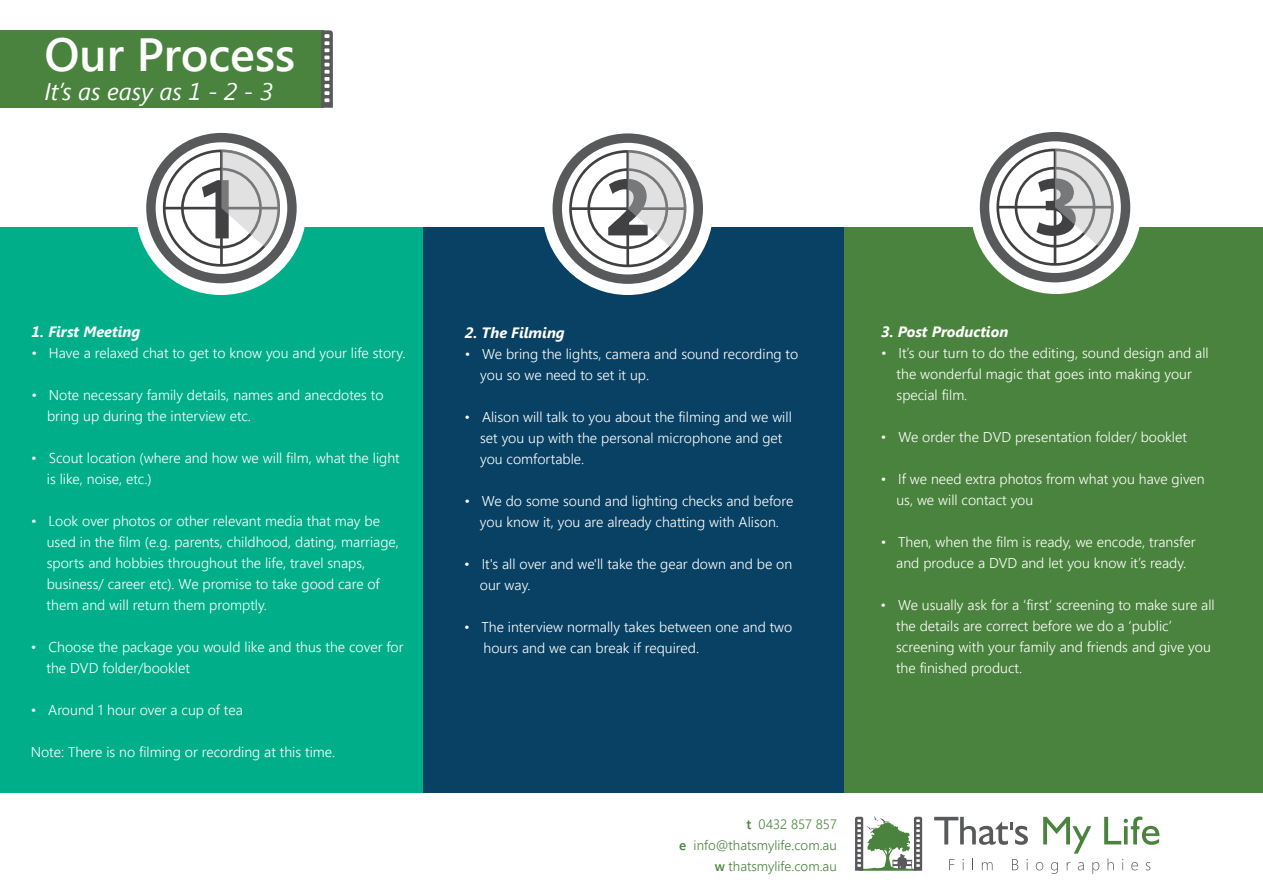
<style>
.page{position:relative;width:1263px;height:893px;background:#fff}
.page>*{position:absolute;margin:0;border:0;box-sizing:border-box;transform-origin:0 0}
.t1{font:600 46.5px "Segoe UI";color:#fff}
.t2{font:italic 24px "Segoe UI";color:#fff}
.t3{font:italic 700 15px "Segoe UI";color:#fff}
.t4{font:300 14.25px/21px "Segoe UI";color:#fff}
.t5{font:300 13.5px/21px "Segoe UI";color:#4a833d;text-align:right}
.s1{font-weight:600}
</style>
<div class="page">
<div style="left:0;top:227px;width:423px;height:566px;background:#00af8a"></div>
<div style="left:423px;top:227px;width:421px;height:566px;background:#084164"></div>
<div style="left:844px;top:227px;width:419px;height:566px;background:#4a833d"></div>
<div style="left:136px;top:124px;width:170px;height:171px;background:#fff;border-radius:50%"></div>
<div style="left:971px;top:123px;width:170px;height:171px;background:#fff;border-radius:50%"></div>
<div style="left:542px;top:124px;width:171px;height:171px;background:#fff;border-radius:50%"></div>
<svg style="left:146px;top:133px;width:151px;height:150px"></svg>
<svg style="left:552px;top:133px;width:151px;height:151px"></svg>
<svg style="left:980px;top:132px;width:150px;height:150px"></svg>
<div style="left:0;top:30px;width:324px;height:78px;background:#4a833d"></div>
<svg style="left:321px;top:30px;width:12px;height:78px"></svg>
<svg style="left:1043px;top:817px;width:48px;height:37px"></svg>
<svg style="left:1104px;top:816px;width:55px;height:29px"></svg>
<svg style="left:855px;top:816px;width:67px;height:55px"></svg>
<svg style="left:934px;top:817px;width:94px;height:28px"></svg>
<svg style="left:949px;top:859px;width:5px;height:11px"></svg>
<svg style="left:962px;top:859px;width:2px;height:11px"></svg>
<svg style="left:972px;top:858px;width:1px;height:12px"></svg>
<svg style="left:982px;top:862px;width:10px;height:8px"></svg>
<svg style="left:1012px;top:859px;width:6px;height:11px"></svg>
<svg style="left:1026px;top:859px;width:2px;height:11px"></svg>
<svg style="left:1036px;top:862px;width:7px;height:8px"></svg>
<svg style="left:1051px;top:862px;width:7px;height:12px"></svg>
<svg style="left:1078px;top:862px;width:6px;height:8px"></svg>
<svg style="left:1092px;top:862px;width:7px;height:12px"></svg>
<svg style="left:1107px;top:858px;width:7px;height:12px"></svg>
<svg style="left:1131px;top:862px;width:7px;height:8px"></svg>
<svg style="left:1146px;top:862px;width:4px;height:8px"></svg>
<h1 class="t1" style="left:44px;top:22px;width:252px">Our Process</h1>
<h2 class="t2" style="left:44px;top:75px;width:230px">It’s as easy as 1 - 2 - 3</h2>
<p class="t3" style="left:32px;top:321px;width:110px">1. First Meeting</p>
<p class="t4" style="left:32px;top:342px;width:375px">• Have a relaxed chat to get to know you and your life story.</p>
<p class="t4" style="left:47px;top:384px;width:338px;text-indent:-16px">• Note necessary family details, names and anecdotes to bring up during the interview etc.</p>
<p class="t4" style="left:47px;top:447px;width:354px;text-indent:-16px">• Scout location (where and how we will film, what the light is like, noise, etc.)</p>
<p class="t4" style="left:47px;top:510px;width:354px;text-indent:-15px">• Look over photos or other relevant media that may be used in the film (e.g. parents, childhood, dating, marriage, sports and hobbies throughout the life, travel snaps, business/ career etc). We promise to take good care of them and will return them promptly.</p>
<p class="t4" style="left:47px;top:636px;width:359px;text-indent:-16px">• Choose the package you would like and thus the cover for the DVD folder/booklet</p>
<p class="t4" style="left:31px;top:699px;width:213px">• Around 1 hour over a cup of tea</p>
<p class="t4" style="left:31px;top:741px;width:306px">Note: There is no filming or recording at this time.</p>
<p class="t3" style="left:465px;top:322px;width:102px">2. The Filming</p>
<p class="t4" style="left:480px;top:343px;width:319px;text-indent:-16px">• We bring the lights, camera and sound recording to you so we need to set it up.</p>
<p class="t4" style="left:480px;top:406px;width:313px;text-indent:-16px">• Alison will talk to you about the filming and we will set you up with the personal microphone and get you comfortable.</p>
<p class="t4" style="left:464px;top:490px;width:330px;text-align:center">• We do some sound and lighting checks and before you know it, you are already chatting with Alison.</p>
<p class="t4" style="left:480px;top:553px;width:314px;text-indent:-16px">• It's all over and we'll take the gear down and be on our way.</p>
<p class="t4" style="left:484px;top:616px;width:310px;text-indent:-20px">• The interview normally takes between one and two hours and we can break if required.</p>
<p class="t3" style="left:881px;top:321px;width:129px">3. Post Production</p>
<p class="t4" style="left:896px;top:342px;width:314px;text-indent:-16px">• It’s our turn to do the editing, sound design and all the wonderful magic that goes into making your special film.</p>
<p class="t4" style="left:881px;top:426px;width:308px">• We order the DVD presentation folder/ booklet</p>
<p class="t4" style="left:896px;top:468px;width:310px;text-indent:-16px">• If we need extra photos from what you have given us, we will contact you</p>
<p class="t4" style="left:881px;top:531px;width:316px;text-align:center">• Then, when the film is ready, we encode, transfer and produce a DVD and let you know it’s ready.</p>
<p class="t4" style="left:896px;top:594px;width:320px;text-indent:-15px">• We usually ask for a ‘first’ screening to make sure all the details are correct before we do a ‘public’ screening with your family and friends and give you the finished product.</p>
<p class="t5" style="left:679px;top:813px;width:159px"><span class="s1">t</span> 0432 857 857<br><span class="s1">e</span> info@thatsmylife.com.au <span class="s1">w</span> thatsmylife.com.au</p>
</div>
